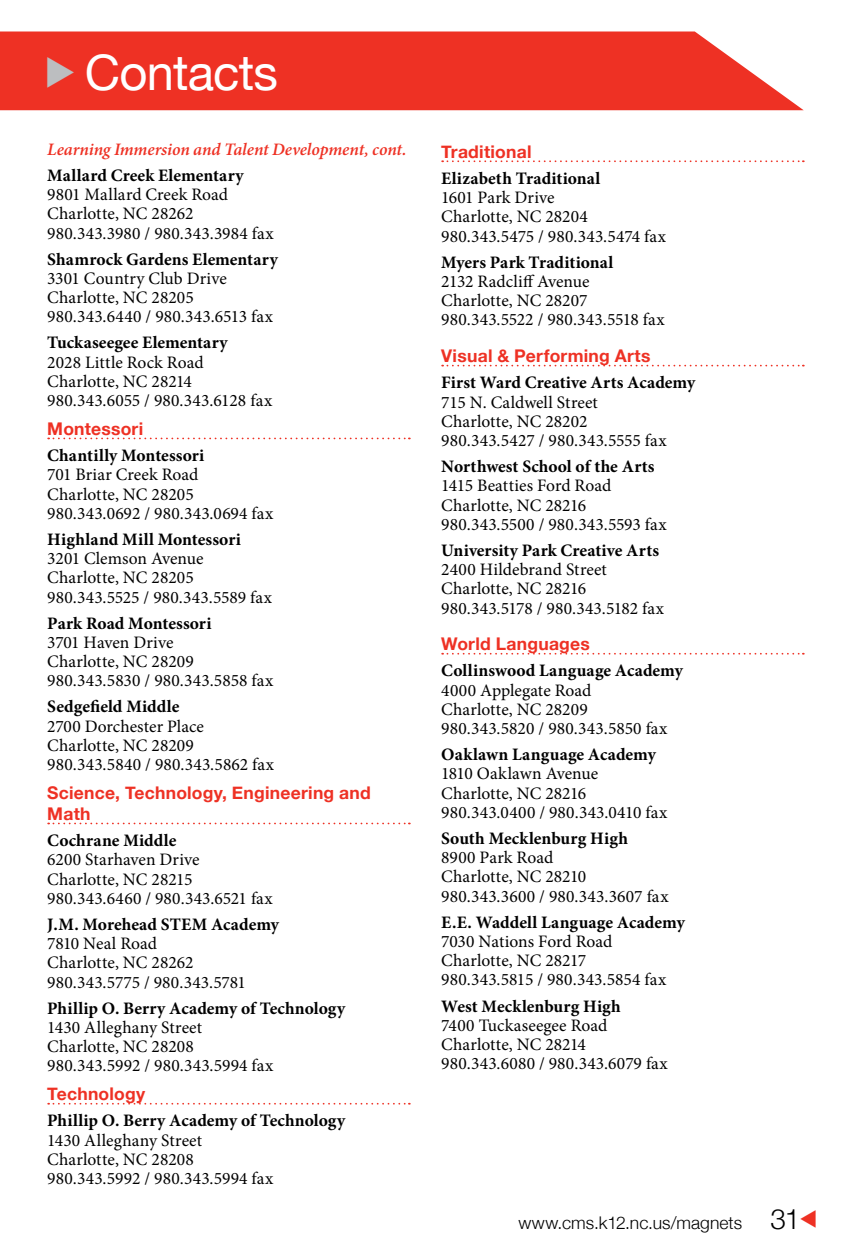
<style>
.page{position:relative;width:851px;height:1260px;background:#fff}
.page>*{position:absolute;margin:0;border:0;box-sizing:border-box;transform-origin:0 0}
.t1{font:49px "Helvetica Neue";letter-spacing:-.015em;color:#fff}
.t2{font:17.5px/19.2px "Minion Pro";letter-spacing:.005em;color:#000}
.t3{font:700 17.5px "Minion Pro";letter-spacing:.005em;color:#000}
.t4{font:700 17.5px/21px "Helvetica Neue";letter-spacing:.015em;color:#ee3124}
.t5{font:italic 600 17.5px "Minion Pro";letter-spacing:-.005em;color:#ee3124}
.t6{font:300 17.5px "Helvetica Neue";letter-spacing:.005em;color:#000}
.s1{font-size:28px}
</style>
<div class="page">
<svg style="left:48px;top:438px;width:362px;height:1px"></svg>
<svg style="left:48px;top:823px;width:362px;height:1px"></svg>
<svg style="left:48px;top:1103px;width:362px;height:2px"></svg>
<svg style="left:442px;top:160px;width:361px;height:2px"></svg>
<svg style="left:442px;top:365px;width:361px;height:1px"></svg>
<svg style="left:442px;top:653px;width:361px;height:2px"></svg>
<div style="left:0;top:32px;width:803px;height:78px;background:#ee3124"></div>
<svg style="left:47px;top:57px;width:27px;height:31px"></svg>
<h1 class="t1" style="left:85px;top:44px;width:195px">Contacts</h1>
<p class="t5" style="left:47px;top:137px;width:361px">Learning Immersion and Talent Development, cont.</p>
<p class="t3" style="left:47px;top:163px;width:198px">Mallard Creek Elementary</p>
<p class="t2" style="left:47px;top:185px;width:228px">9801 Mallard Creek Road<br>Charlotte, NC 28262<br>980.343.3980 / 980.343.3984 fax</p>
<p class="t3" style="left:47px;top:247px;width:232px">Shamrock Gardens Elementary</p>
<p class="t2" style="left:47px;top:269px;width:227px">3301 Country Club Drive<br>Charlotte, NC 28205<br>980.343.6440 / 980.343.6513 fax</p>
<p class="t3" style="left:47px;top:331px;width:182px">Tuckaseegee Elementary</p>
<p class="t2" style="left:47px;top:353px;width:226px">2028 Little Rock Road<br>Charlotte, NC 28214<br>980.343.6055 / 980.343.6128 fax</p>
<p class="t4" style="left:47px;top:418px;width:97px">Montessori</p>
<p class="t3" style="left:47px;top:443px;width:158px">Chantilly Montessori</p>
<p class="t2" style="left:47px;top:465px;width:227px">701 Briar Creek Road<br>Charlotte, NC 28205<br>980.343.0692 / 980.343.0694 fax</p>
<p class="t3" style="left:47px;top:527px;width:195px">Highland Mill Montessori</p>
<p class="t2" style="left:47px;top:549px;width:226px">3201 Clemson Avenue<br>Charlotte, NC 28205<br>980.343.5525 / 980.343.5589 fax</p>
<p class="t3" style="left:47px;top:611px;width:166px">Park Road Montessori</p>
<p class="t2" style="left:47px;top:633px;width:228px">3701 Haven Drive<br>Charlotte, NC 28209<br>980.343.5830 / 980.343.5858 fax</p>
<p class="t3" style="left:47px;top:695px;width:133px">Sedgefield Middle</p>
<p class="t2" style="left:47px;top:717px;width:228px">2700 Dorchester Place<br>Charlotte, NC 28209<br>980.343.5840 / 980.343.5862 fax</p>
<p class="t4" style="left:47px;top:782px;width:325px">Science, Technology, Engineering and<br>Math</p>
<p class="t3" style="left:47px;top:828px;width:130px">Cochrane Middle</p>
<p class="t2" style="left:47px;top:850px;width:227px">6200 Starhaven Drive<br>Charlotte, NC 28215<br>980.343.6460 / 980.343.6521 fax</p>
<p class="t3" style="left:47px;top:912px;width:233px">J.M. Morehead STEM Academy</p>
<p class="t2" style="left:47px;top:934px;width:200px">7810 Neal Road<br>Charlotte, NC 28262<br>980.343.5775 / 980.343.5781</p>
<p class="t3" style="left:47px;top:996px;width:299px">Phillip O. Berry Academy of Technology</p>
<p class="t2" style="left:47px;top:1018px;width:228px">1430 Alleghany Street<br>Charlotte, NC 28208<br>980.343.5992 / 980.343.5994 fax</p>
<p class="t4" style="left:47px;top:1083px;width:99px">Technology</p>
<p class="t3" style="left:47px;top:1108px;width:299px">Phillip O. Berry Academy of Technology</p>
<p class="t2" style="left:47px;top:1131px;width:228px">1430 Alleghany Street<br>Charlotte, NC 28208<br>980.343.5992 / 980.343.5994 fax</p>
<p class="t4" style="left:441px;top:141px;width:92px">Traditional</p>
<p class="t3" style="left:441px;top:166px;width:161px">Elizabeth Traditional</p>
<p class="t2" style="left:441px;top:188px;width:226px">1601 Park Drive<br>Charlotte, NC 28204<br>980.343.5475 / 980.343.5474 fax</p>
<p class="t3" style="left:441px;top:250px;width:174px">Myers Park Traditional</p>
<p class="t2" style="left:441px;top:272px;width:225px">2132 Radcliff Avenue<br>Charlotte, NC 28207<br>980.343.5522 / 980.343.5518 fax</p>
<p class="t4" style="left:441px;top:345px;width:211px">Visual &amp; Performing Arts</p>
<p class="t3" style="left:441px;top:370px;width:255px">First Ward Creative Arts Academy</p>
<p class="t2" style="left:441px;top:392px;width:227px">715 N. Caldwell Street<br>Charlotte, NC 28202<br>980.343.5427 / 980.343.5555 fax</p>
<p class="t3" style="left:441px;top:454px;width:215px">Northwest School of the Arts</p>
<p class="t2" style="left:441px;top:476px;width:227px">1415 Beatties Ford Road<br>Charlotte, NC 28216<br>980.343.5500 / 980.343.5593 fax</p>
<p class="t3" style="left:441px;top:538px;width:219px">University Park Creative Arts</p>
<p class="t2" style="left:441px;top:560px;width:224px">2400 Hildebrand Street<br>Charlotte, NC 28216<br>980.343.5178 / 980.343.5182 fax</p>
<p class="t4" style="left:441px;top:633px;width:150px">World Languages</p>
<p class="t3" style="left:441px;top:658px;width:243px">Collinswood Language Academy</p>
<p class="t2" style="left:441px;top:680px;width:228px">4000 Applegate Road<br>Charlotte, NC 28209<br>980.343.5820 / 980.343.5850 fax</p>
<p class="t3" style="left:441px;top:742px;width:216px">Oaklawn Language Academy</p>
<p class="t2" style="left:441px;top:764px;width:228px">1810 Oaklawn Avenue<br>Charlotte, NC 28216<br>980.343.0400 / 980.343.0410 fax</p>
<p class="t3" style="left:441px;top:826px;width:188px">South Mecklenburg High</p>
<p class="t2" style="left:441px;top:848px;width:229px">8900 Park Road<br>Charlotte, NC 28210<br>980.343.3600 / 980.343.3607 fax</p>
<p class="t3" style="left:441px;top:910px;width:245px">E.E. Waddell Language Academy</p>
<p class="t2" style="left:441px;top:932px;width:227px">7030 Nations Ford Road<br>Charlotte, NC 28217<br>980.343.5815 / 980.343.5854 fax</p>
<p class="t3" style="left:441px;top:994px;width:181px">West Mecklenburg High</p>
<p class="t2" style="left:441px;top:1016px;width:228px">7400 Tuckaseegee Road<br>Charlotte, NC 28214<br>980.343.6080 / 980.343.6079 fax</p>
<p class="t6" style="left:518px;top:1212px;width:283px">www.cms.k12.nc.us/magnets <span class="s1">31</span></p>
</div>
